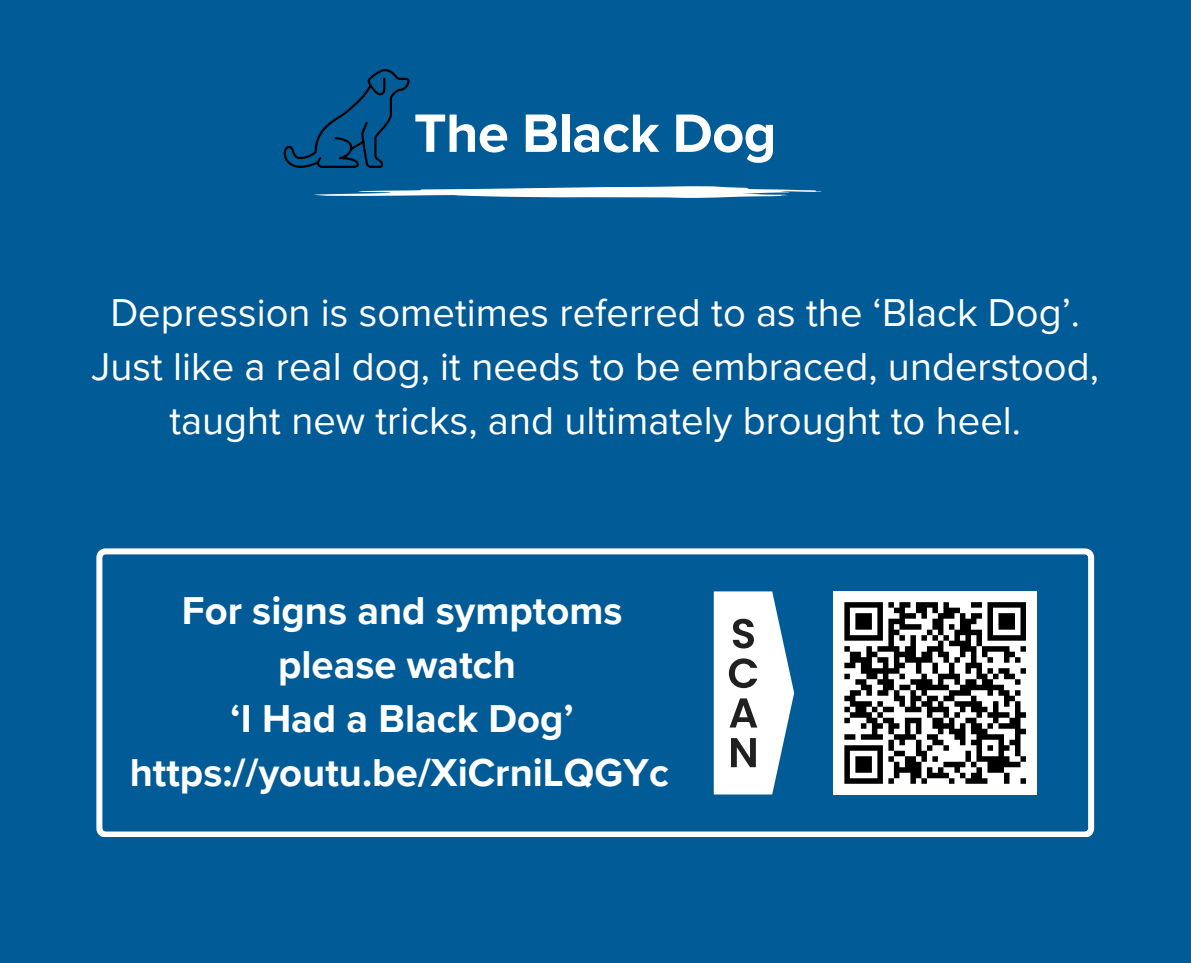
<style>
.page{position:relative;width:1191px;height:963px;background:#005b96}
.page>*{position:absolute;margin:0;border:0;box-sizing:border-box;transform-origin:0 0}
.t1{font:700 56px "Proxima Nova";letter-spacing:-.01em;color:#fff}
.t2{font:40px/54px "Proxima Nova";color:#fff;text-align:center}
.t3{font:700 40px/54px "Proxima Nova";color:#fff;text-align:center}
</style>
<div class="page">
<svg style="left:96px;top:548px;width:998px;height:288px"></svg>
<div style="left:833px;top:591px;width:204px;height:204px;background:#fff"></div>
<svg style="left:844px;top:602px;width:182px;height:182px"></svg>
<svg style="left:314px;top:186px;width:508px;height:12px"></svg>
<svg style="left:284px;top:69px;width:126px;height:99px"></svg>
<svg style="left:714px;top:591px;width:80px;height:204px;background:#cad5dc"></svg>
<p class="t1" style="left:414px;top:100px;width:364px">The Black Dog</p>
<p class="t2" style="left:91px;top:287px;width:1009px">Depression is sometimes referred to as the ‘Black Dog’.<br>Just like a real dog, it needs to be embraced, understood, taught new tricks, and ultimately brought to heel.</p>
<h1 class="t3" style="left:130px;top:585px;width:541px">For signs and symptoms please watch<br>‘I Had a Black Dog’ https://youtu.be/XiCrniLQGYc</h1>
</div>
